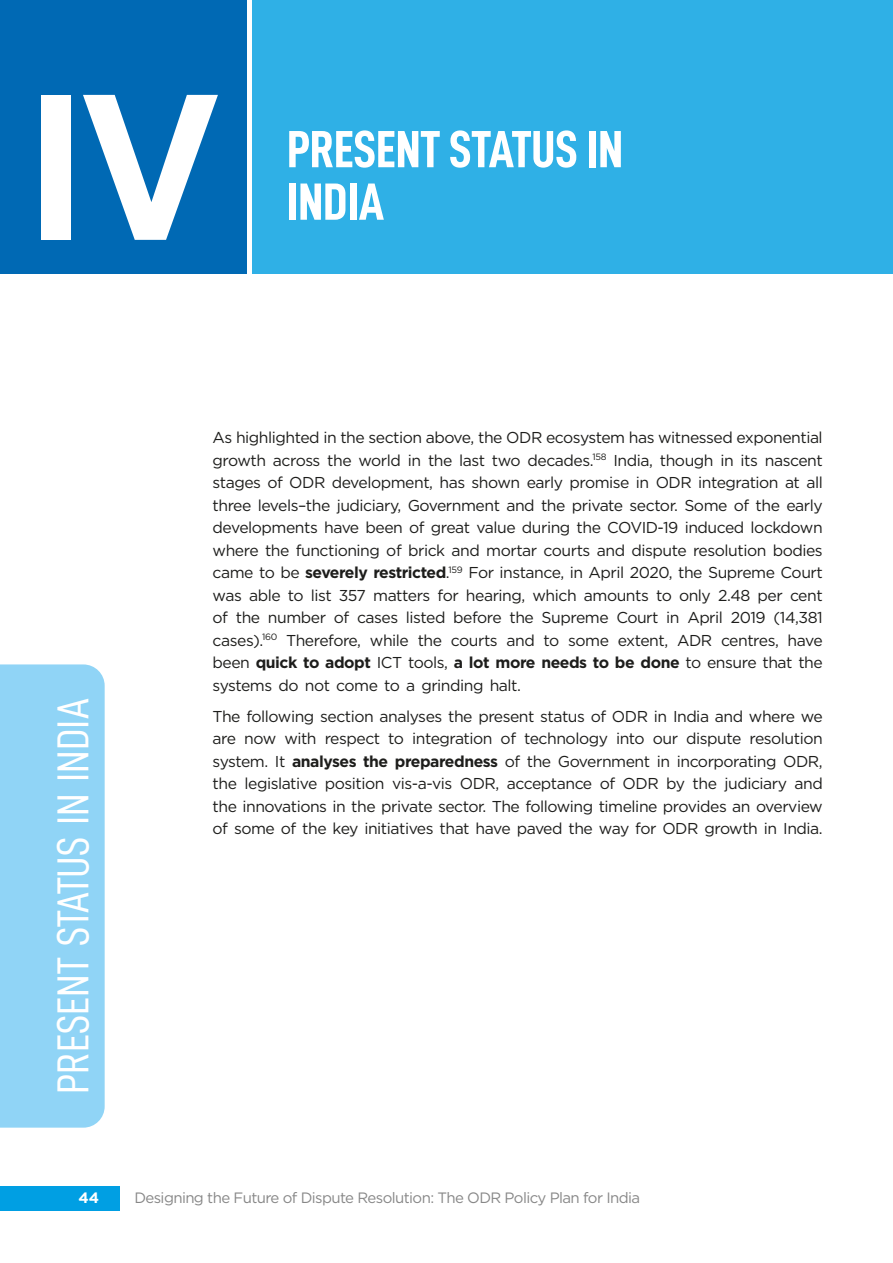
<style>
.page{position:relative;width:893px;height:1263px;background:#fff}
.page>*{position:absolute;margin:0;border:0;box-sizing:border-box;transform-origin:0 0}
.Heading_1{font:700 202.5px "Arial";color:#fff}
.Chap_head{font:52.5px "D DIN Condensed Bold";color:#fff}
.t1{font:45px "D DIN Condensed";color:#fff}
.t2{font:15.75px/22.5px "Gotham";letter-spacing:-.03em;color:#1d1d1b;text-align:justify}
.t3{font:15px "Gotham";letter-spacing:-.04em;color:#878787}
.t4{font:700 15px "Gotham";color:#fff}
.s1{font-weight:700}
</style>
<div class="page">
<div style="left:0;top:1186px;width:119px;height:24px;background:#009fe3"></div>
<div style="left:0;top:664px;width:105px;height:464px;background:#90d4f6"></div>
<div style="left:0;top:0;width:246px;height:273px;background:#0069b4"></div>
<div style="left:252px;top:0;width:641px;height:273px;background:#2fb0e6"></div>
<p class="Heading_1" style="left:28px;top:26px;width:192px">IV</p>
<p class="Chap_head" style="left:287px;top:120px;width:337px">PRESENT STATUS IN</p>
<p class="Chap_head" style="left:287px;top:173px;width:99px">INDIA</p>
<h3 class="t1" style="left:48px;top:1093px;width:396px;rotate:-90deg">PRESENT STATUS IN INDIA</h3>
<p class="t2" style="left:213px;top:426px;width:612px">As highlighted in the section above, the ODR ecosystem has witnessed exponential growth across the world in the last two decades.<sup>158</sup> India, though in its nascent stages of ODR development, has shown early promise in ODR integration at all three levels–the judiciary, Government and the private sector. Some of the early developments have been of great value during the COVID-19 induced lockdown where the functioning of brick and mortar courts and dispute resolution bodies came to be <span class="s1">severely restricted</span>.<sup>159</sup> For instance, in April 2020, the Supreme Court was able to list 357 matters for hearing, which amounts to only 2.48 per cent of the number of cases listed before the Supreme Court in April 2019 (14,381 cases).<sup>160</sup> Therefore, while the courts and to some extent, ADR centres, have been <span class="s1">quick to adopt</span> ICT tools, <span class="s1">a lot more needs to be done</span> to ensure that the systems do not come to a grinding halt.</p>
<p class="t2" style="left:213px;top:704px;width:612px">The following section analyses the present status of ODR in India and where we are now with respect to integration of technology into our dispute resolution system. It <span class="s1">analyses the preparedness</span> of the Government in incorporating ODR, the legislative position vis-a-vis ODR, acceptance of ODR by the judiciary and the innovations in the private sector. The following timeline provides an overview of some of the key initiatives that have paved the way for ODR growth in India.</p>
<p class="t4" style="left:79px;top:1189px;width:22px">44</p>
<p class="t3" style="left:134px;top:1188px;width:507px">Designing the Future of Dispute Resolution: The ODR Policy Plan for India</p>
</div>
